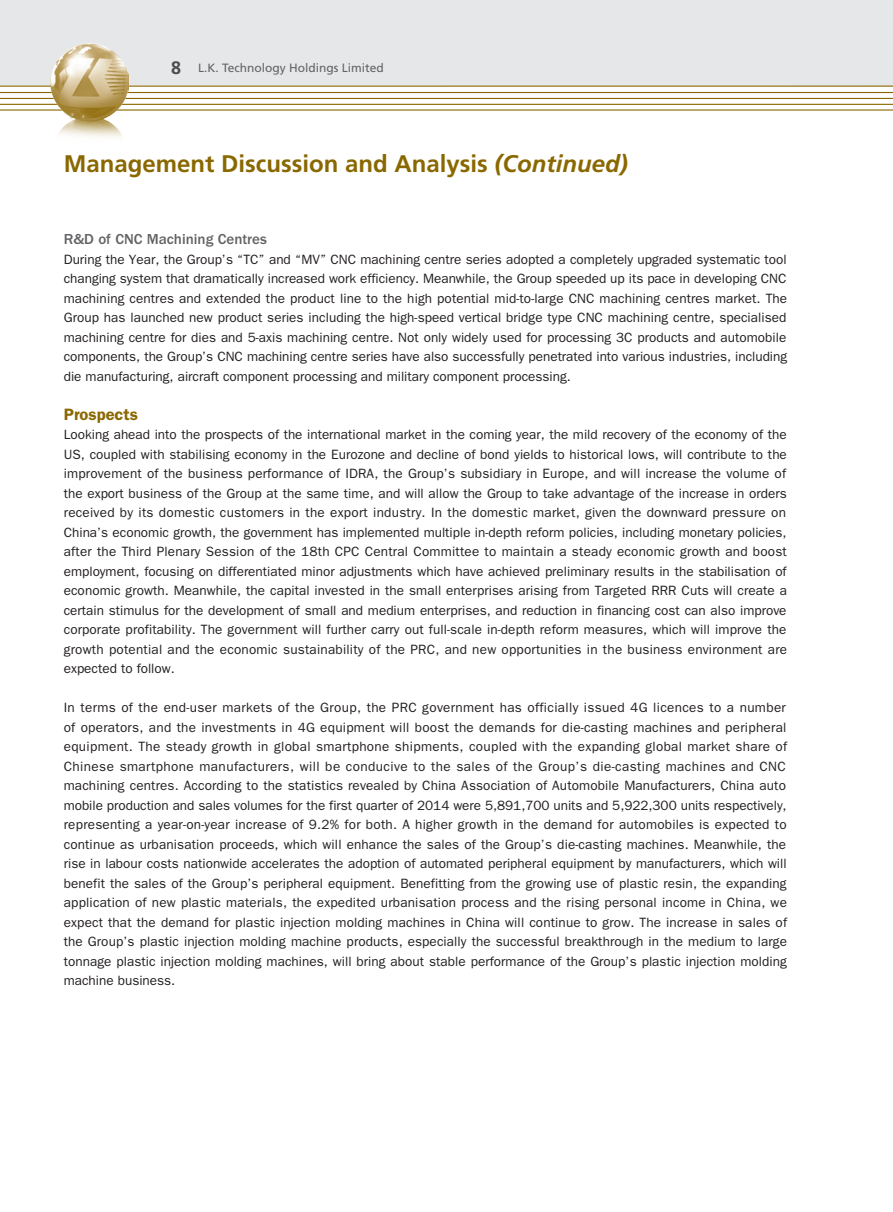
<style>
.page{position:relative;width:893px;height:1212px;background:#fff}
.page>*{position:absolute;margin:0;border:0;box-sizing:border-box;transform-origin:0 0}
.t1{font:700 24px "Frutiger LT Std";color:#8a6800}
.t2{font:600 16.5px "ITC Franklin Gothic Std";color:#8a6800}
.t3{font:500 15px "ITC Franklin Gothic Std";color:#636366}
.t4{font:13.5px/19.5px "ITC Franklin Gothic Std";color:#231f20;text-align:justify}
.t5{font:12px "Frutiger LT Std";color:#636366}
.s1{font-weight:700;font-size:18px;color:#4b4c4d}
.s2{font-style:italic}
</style>
<div class="page">
<div style="left:0;top:0;width:893px;height:86px;background:#e6e7e9"></div>
<svg style="left:0;top:72px;width:893px;height:27px"></svg>
<hr style="left:0;top:104px;width:893px;height:1px;background:#8a6800">
<hr style="left:0;top:109px;width:893px;height:2px;background:#bca96f">
<img style="left:51px;top:44px;width:77px;height:93px">
<p class="t5" style="left:171px;top:61px;width:214px"><span class="s1">8</span> L.K. Technology Holdings Limited</p>
<h1 class="t1" style="left:64px;top:150px;width:566px">Management Discussion and Analysis <span class="s2">(Continued)</span></h1>
<p class="t3" style="left:64px;top:231px;width:205px">R&amp;D of CNC Machining Centres</p>
<p class="t4" style="left:64px;top:249px;width:725px">During the Year, the Group’s “TC” and “MV” CNC machining centre series adopted a completely upgraded systematic tool changing system that dramatically increased work efficiency. Meanwhile, the Group speeded up its pace in developing CNC machining centres and extended the product line to the high potential mid-to-large CNC machining centres market. The Group has launched new product series including the high-speed vertical bridge type CNC machining centre, specialised machining centre for dies and 5-axis machining centre. Not only widely used for processing 3C products and automobile components, the Group’s CNC machining centre series have also successfully penetrated into various industries, including die manufacturing, aircraft component processing and military component processing.</p>
<p class="t2" style="left:64px;top:404px;width:76px">Prospects</p>
<p class="t4" style="left:64px;top:425px;width:725px">Looking ahead into the prospects of the international market in the coming year, the mild recovery of the economy of the US, coupled with stabilising economy in the Eurozone and decline of bond yields to historical lows, will contribute to the improvement of the business performance of IDRA, the Group’s subsidiary in Europe, and will increase the volume of the export business of the Group at the same time, and will allow the Group to take advantage of the increase in orders received by its domestic customers in the export industry. In the domestic market, given the downward pressure on China’s economic growth, the government has implemented multiple in-depth reform policies, including monetary policies, after the Third Plenary Session of the 18th CPC Central Committee to maintain a steady economic growth and boost employment, focusing on differentiated minor adjustments which have achieved preliminary results in the stabilisation of economic growth. Meanwhile, the capital invested in the small enterprises arising from Targeted RRR Cuts will create a certain stimulus for the development of small and medium enterprises, and reduction in financing cost can also improve corporate profitability. The government will further carry out full-scale in-depth reform measures, which will improve the growth potential and the economic sustainability of the PRC, and new opportunities in the business environment are expected to follow.</p>
<p class="t4" style="left:64px;top:698px;width:725px">In terms of the end-user markets of the Group, the PRC government has officially issued 4G licences to a number of operators, and the investments in 4G equipment will boost the demands for die-casting machines and peripheral equipment. The steady growth in global smartphone shipments, coupled with the expanding global market share of Chinese smartphone manufacturers, will be conducive to the sales of the Group’s die-casting machines and CNC machining centres. According to the statistics revealed by China Association of Automobile Manufacturers, China auto mobile production and sales volumes for the first quarter of 2014 were 5,891,700 units and 5,922,300 units respectively, representing a year-on-year increase of 9.2% for both. A higher growth in the demand for automobiles is expected to continue as urbanisation proceeds, which will enhance the sales of the Group’s die-casting machines. Meanwhile, the rise in labour costs nationwide accelerates the adoption of automated peripheral equipment by manufacturers, which will benefit the sales of the Group’s peripheral equipment. Benefitting from the growing use of plastic resin, the expanding application of new plastic materials, the expedited urbanisation process and the rising personal income in China, we expect that the demand for plastic injection molding machines in China will continue to grow. The increase in sales of the Group’s plastic injection molding machine products, especially the successful breakthrough in the medium to large tonnage plastic injection molding machines, will bring about stable performance of the Group’s plastic injection molding machine business.</p>
</div>
